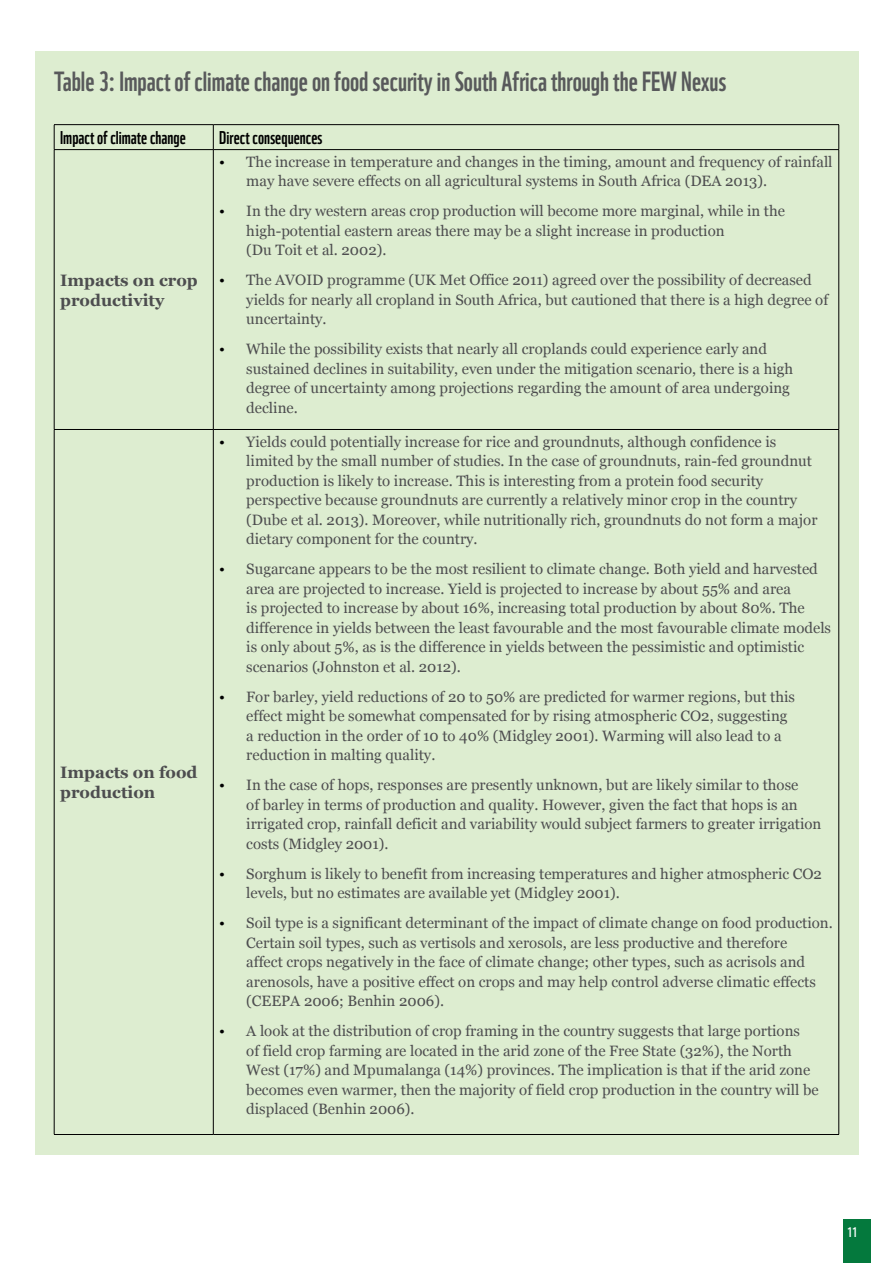
<style>
.page{position:relative;width:893px;height:1263px;background:#fff}
.page>*{position:absolute;margin:0;border:0;box-sizing:border-box;transform-origin:0 0}
.t1{font:27px "WWF";color:#58595b}
.t2{font:18px "WWF";color:#000}
.t3{font:700 16.5px/19.8px "Georgia";color:#4d4d4f}
.t4{font:15px/19.5px "Georgia";color:#4d4d4f}
.t5{font:13.5px "WWF";color:#fff}
.s1{color:#000}
</style>
<div class="page">
<div style="left:843px;top:1220px;width:28px;height:43px;background:#04793d"></div>
<div style="left:35px;top:51px;width:823px;height:1104px;background:#ddedd0"></div>
<hr style="left:54px;top:124px;width:159px;height:1px;background:#000">
<svg style="left:54px;top:125px;width:1px;height:24px"></svg>
<hr style="left:54px;top:149px;width:159px;height:1px;background:#000">
<hr style="left:54px;top:150px;width:1px;height:279px;background:#000">
<hr style="left:213px;top:149px;width:626px;height:1px;background:#000">
<hr style="left:54px;top:429px;width:159px;height:1px;background:#000">
<hr style="left:54px;top:430px;width:1px;height:704px;background:#000">
<hr style="left:213px;top:429px;width:626px;height:1px;background:#000">
<hr style="left:54px;top:1134px;width:159px;height:1px;background:#000">
<hr style="left:213px;top:1134px;width:626px;height:1px;background:#000">
<hr style="left:213px;top:124px;width:626px;height:1px;background:#000">
<svg style="left:213px;top:125px;width:1px;height:24px"></svg>
<svg style="left:838px;top:125px;width:1px;height:24px"></svg>
<hr style="left:213px;top:150px;width:1px;height:279px;background:#000">
<hr style="left:838px;top:150px;width:1px;height:279px;background:#000">
<hr style="left:213px;top:430px;width:1px;height:704px;background:#000">
<hr style="left:838px;top:430px;width:1px;height:704px;background:#000">
<h1 class="t1" style="left:54px;top:61px;width:674px">Table 3: Impact of climate change on food security in South Africa through the FEW Nexus</h1>
<p class="t2" style="left:60px;top:123px;width:127px">Impact of climate change</p>
<p class="t2" style="left:219px;top:123px;width:105px">Direct consequences</p>
<p class="t3" style="left:60px;top:270px;width:139px">Impacts on crop productivity</p>
<p class="t3" style="left:60px;top:763px;width:139px">Impacts on food production</p>
<p class="t4" style="left:246px;top:152px;width:588px;text-indent:-27px"><span class="s1">•</span> The increase in temperature and changes in the timing, amount and frequency of rainfall may have severe effects on all agricultural systems in South Africa (DEA 2013).</p>
<p class="t4" style="left:246px;top:202px;width:540px;text-indent:-27px"><span class="s1">•</span> In the dry western areas crop production will become more marginal, while in the high-potential eastern areas there may be a slight increase in production<br>(Du Toit et al. 2002).</p>
<p class="t4" style="left:246px;top:271px;width:583px;text-indent:-27px"><span class="s1">•</span> The AVOID programme (UK Met Office 2011) agreed over the possibility of decreased yields for nearly all cropland in South Africa, but cautioned that there is a high degree of uncertainty.</p>
<p class="t4" style="left:246px;top:340px;width:548px;text-indent:-27px"><span class="s1">•</span> While the possibility exists that nearly all croplands could experience early and sustained declines in suitability, even under the mitigation scenario, there is a high degree of uncertainty among projections regarding the amount of area undergoing decline.</p>
<p class="t4" style="left:246px;top:432px;width:573px;text-indent:-27px"><span class="s1">•</span> Yields could potentially increase for rice and groundnuts, although confidence is limited by the small number of studies. In the case of groundnuts, rain-fed groundnut production is likely to increase. This is interesting from a protein food security perspective because groundnuts are currently a relatively minor crop in the country (Dube et al. 2013). Moreover, while nutritionally rich, groundnuts do not form a major dietary component for the country.</p>
<p class="t4" style="left:246px;top:560px;width:586px;text-indent:-27px"><span class="s1">•</span> Sugarcane appears to be the most resilient to climate change. Both yield and harvested area are projected to increase. Yield is projected to increase by about 55% and area<br>is projected to increase by about 16%, increasing total production by about 80%. The difference in yields between the least favourable and the most favourable climate models is only about 5%, as is the difference in yields between the pessimistic and optimistic scenarios (Johnston et al. 2012).</p>
<p class="t4" style="left:246px;top:687px;width:550px;text-indent:-27px"><span class="s1">•</span> For barley, yield reductions of 20 to 50% are predicted for warmer regions, but this effect might be somewhat compensated for by rising atmospheric CO2, suggesting a reduction in the order of 10 to 40% (Midgley 2001). Warming will also lead to a reduction in malting quality.</p>
<p class="t4" style="left:246px;top:776px;width:577px;text-indent:-27px"><span class="s1">•</span> In the case of hops, responses are presently unknown, but are likely similar to those<br>of barley in terms of production and quality. However, given the fact that hops is an irrigated crop, rainfall deficit and variability would subject farmers to greater irrigation costs (Midgley 2001).</p>
<p class="t4" style="left:246px;top:864px;width:577px;text-indent:-27px"><span class="s1">•</span> Sorghum is likely to benefit from increasing temperatures and higher atmospheric CO2 levels, but no estimates are available yet (Midgley 2001).</p>
<p class="t4" style="left:246px;top:914px;width:588px;text-indent:-27px"><span class="s1">•</span> Soil type is a significant determinant of the impact of climate change on food production.<br>Certain soil types, such as vertisols and xerosols, are less productive and therefore<br>affect crops negatively in the face of climate change; other types, such as acrisols and arenosols, have a positive effect on crops and may help control adverse climatic effects (CEEPA 2006; Benhin 2006).</p>
<p class="t4" style="left:246px;top:1022px;width:574px;text-indent:-27px"><span class="s1">•</span> A look at the distribution of crop framing in the country suggests that large portions<br>of field crop farming are located in the arid zone of the Free State (32%), the North West (17%) and Mpumalanga (14%) provinces. The implication is that if the arid zone becomes even warmer, then the majority of field crop production in the country will be displaced (Benhin 2006).</p>
<p class="t5" style="left:847px;top:1221px;width:11px">11</p>
</div>
